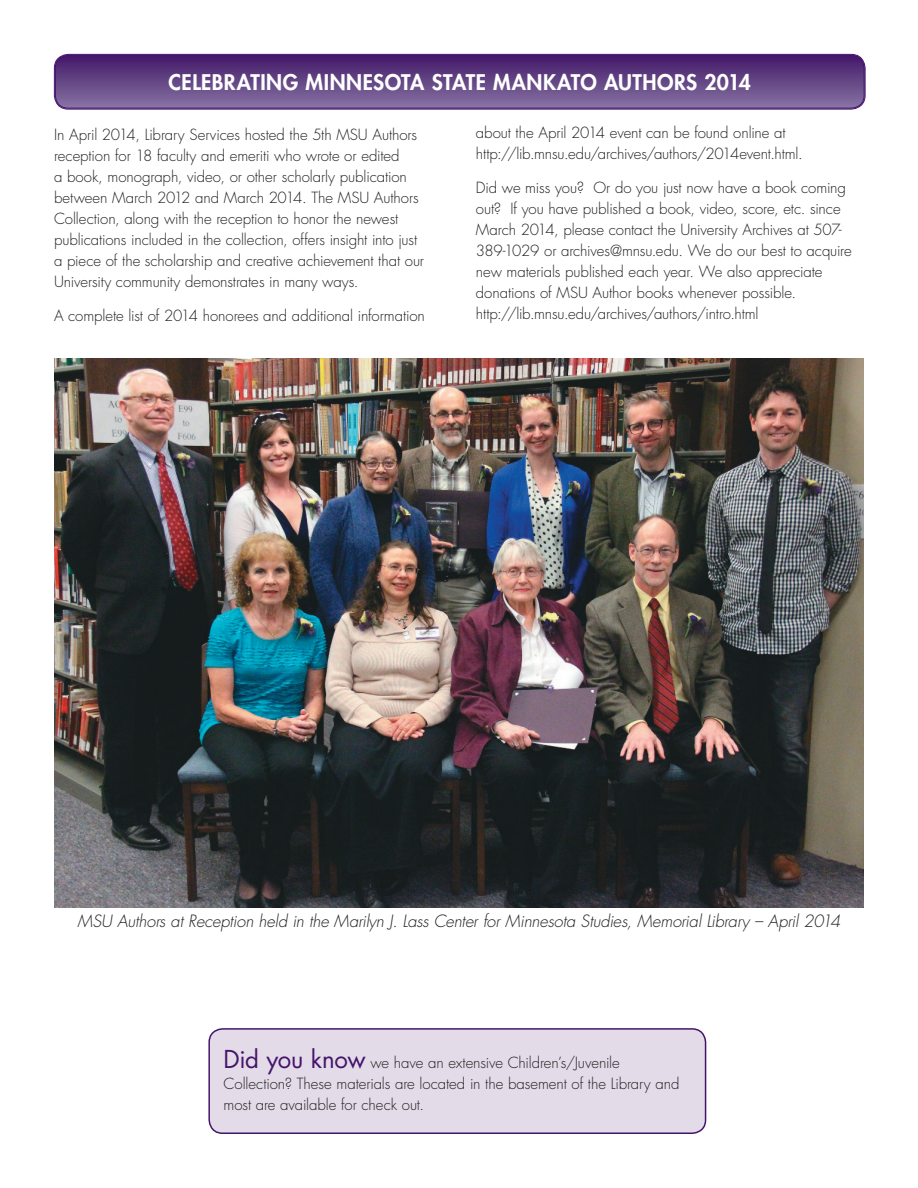
<style>
.page{position:relative;width:918px;height:1188px;background:#fff}
.page>*{position:absolute;margin:0;border:0;box-sizing:border-box;transform-origin:0 0}
.body_copy{font:800 21px "Futura Std";letter-spacing:.02em;color:#fff}
.body_copy-2{font:italic 300 16.5px "Futura Std";letter-spacing:-.01em;color:#231f20}
.body_copy-3{font:300 15px/21px "Futura Std";letter-spacing:-.005em;color:#231f20}
.s1{font-weight:400;font-size:24px;color:#44146b}
</style>
<div class="page">
<img style="left:54px;top:359px;width:810px;height:548px">
<div style="left:209px;top:1029px;width:497px;height:104px;background:#e3dbe8;border-radius:13px"></div>
<div style="left:208px;top:1028px;width:498px;height:106px;border:2px solid #44146b;border-radius:13px"></div>
<svg style="left:55px;top:55px;width:810px;height:54px;background:#654686"></svg>
<div style="left:54px;top:54px;width:812px;height:56px;border:1px solid #44146b;border-radius:14px"></div>
<div style="left:55px;top:55px;width:809px;height:53px;border:1px solid #44146b;border-radius:13px"></div>
<p class="body_copy" style="left:169px;top:69px;width:584px">CELEBRATING MINNESOTA STATE MANKATO AUTHORS 2014</p>
<p class="body_copy-3" style="left:54px;top:124px;width:372px">In April 2014, Library Services hosted the 5th MSU Authors reception for 18 faculty and emeriti who wrote or edited<br>a book, monograph, video, or other scholarly publication between March 2012 and March 2014. The MSU Authors Collection, along with the reception to honor the newest publications included in the collection, offers insight into just a piece of the scholarship and creative achievement that our University community demonstrates in many ways.</p>
<p class="body_copy-3" style="left:54px;top:306px;width:372px">A complete list of 2014 honorees and additional information</p>
<p class="body_copy-3" style="left:476px;top:122px;width:328px">about the April 2014 event can be found online at http://lib.mnsu.edu/archives/authors/2014event.html.</p>
<p class="body_copy-3" style="left:476px;top:178px;width:377px">Did we miss you? Or do you just now have a book coming out? If you have published a book, video, score, etc. since March 2014, please contact the University Archives at 507- 389-1029 or archives@mnsu.edu. We do our best to acquire new materials published each year. We also appreciate donations of MSU Author books whenever possible. http://lib.mnsu.edu/archives/authors/intro.html</p>
<p class="body_copy-2" style="left:78px;top:911px;width:764px">MSU Authors at Reception held in the Marilyn J. Lass Center for Minnesota Studies, Memorial Library – April 2014</p>
<p class="body_copy-3" style="left:224px;top:1052px;width:457px"><span class="s1">Did you know</span> we have an extensive Children’s/Juvenile<br>Collection? These materials are located in the basement of the Library and most are available for check out.</p>
</div>
